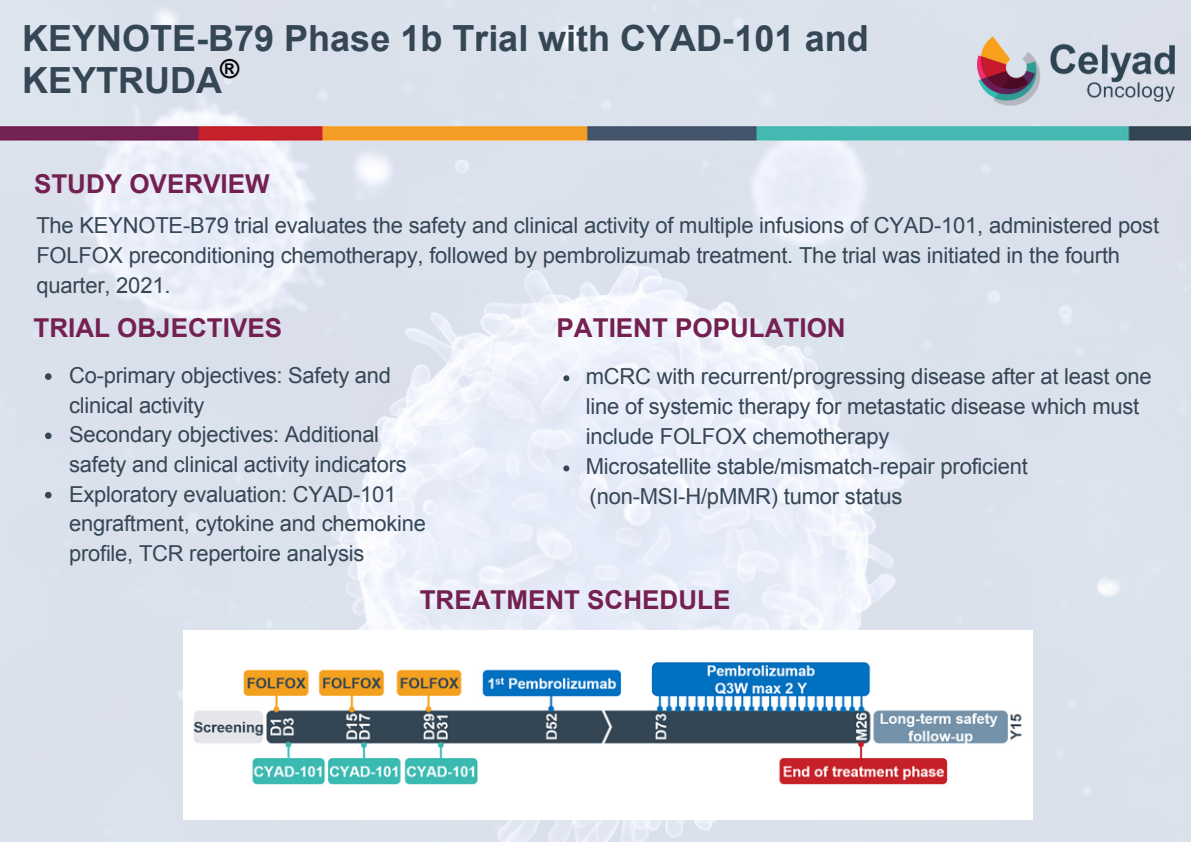
<style>
.page{position:relative;width:1191px;height:842px;background:#fff}
.page>*{position:absolute;margin:0;border:0;box-sizing:border-box;transform-origin:0 0}
.t1{font:700 36px/42px "Arial";color:#354654}
.t2{font:700 26px "Arial";color:#742051}
.t3{font:700 26px "Arial";color:#000}
.t4{font:22px/30px "Arial";letter-spacing:-.01em;color:#354654}
.s1{font-family:"Noto Sans"}
</style>
<div class="page">
<img style="left:0;top:0;width:1191px;height:841px">
<img style="left:978px;top:36px;width:196px;height:69px">
<img style="left:0;top:127px;width:1191px;height:13px">
<img style="left:184px;top:630px;width:848px;height:189px">
<svg style="left:563px;top:375px;width:6px;height:6px"></svg>
<svg style="left:563px;top:465px;width:6px;height:6px"></svg>
<svg style="left:45px;top:373px;width:7px;height:7px"></svg>
<svg style="left:45px;top:432px;width:7px;height:7px"></svg>
<svg style="left:45px;top:492px;width:7px;height:6px"></svg>
<p class="t1" style="left:22px;top:17px;width:848px">KEYNOTE-B79 Phase 1b Trial with CYAD<span class="s1">‑</span>101 and<br>KEYTRUDA</p>
<p class="t3" style="left:220px;top:55px;width:21px">®</p>
<p class="t2" style="left:34px;top:169px;width:237px">STUDY OVERVIEW</p>
<p class="t4" style="left:36px;top:210px;width:1124px">The KEYNOTE-B79 trial evaluates the safety and clinical activity of multiple infusions of CYAD-101, administered post<br>FOLFOX preconditioning chemotherapy, followed by pembrolizumab treatment. The trial was initiated in the fourth quarter, 2021.</p>
<p class="t2" style="left:33px;top:313px;width:250px">TRIAL OBJECTIVES</p>
<p class="t2" style="left:557px;top:313px;width:291px">PATIENT POPULATION</p>
<p class="t4" style="left:69px;top:361px;width:323px">Co-primary objectives: Safety and clinical activity</p>
<p class="t4" style="left:69px;top:420px;width:339px">Secondary objectives: Additional safety and clinical activity indicators</p>
<p class="t4" style="left:69px;top:479px;width:358px">Exploratory evaluation: CYAD-101 engraftment, cytokine and chemokine profile, TCR repertoire analysis</p>
<p class="t4" style="left:586px;top:361px;width:567px">mCRC with recurrent/progressing disease after at least one line of systemic therapy for metastatic disease which must include FOLFOX chemotherapy</p>
<p class="t4" style="left:586px;top:452px;width:444px">Microsatellite stable/mismatch-repair proficient</p>
<p class="t4" style="left:590px;top:482px;width:314px">(non-MSI-H/pMMR) tumor status</p>
<p class="t2" style="left:420px;top:585px;width:312px">TREATMENT SCHEDULE</p>
</div>
